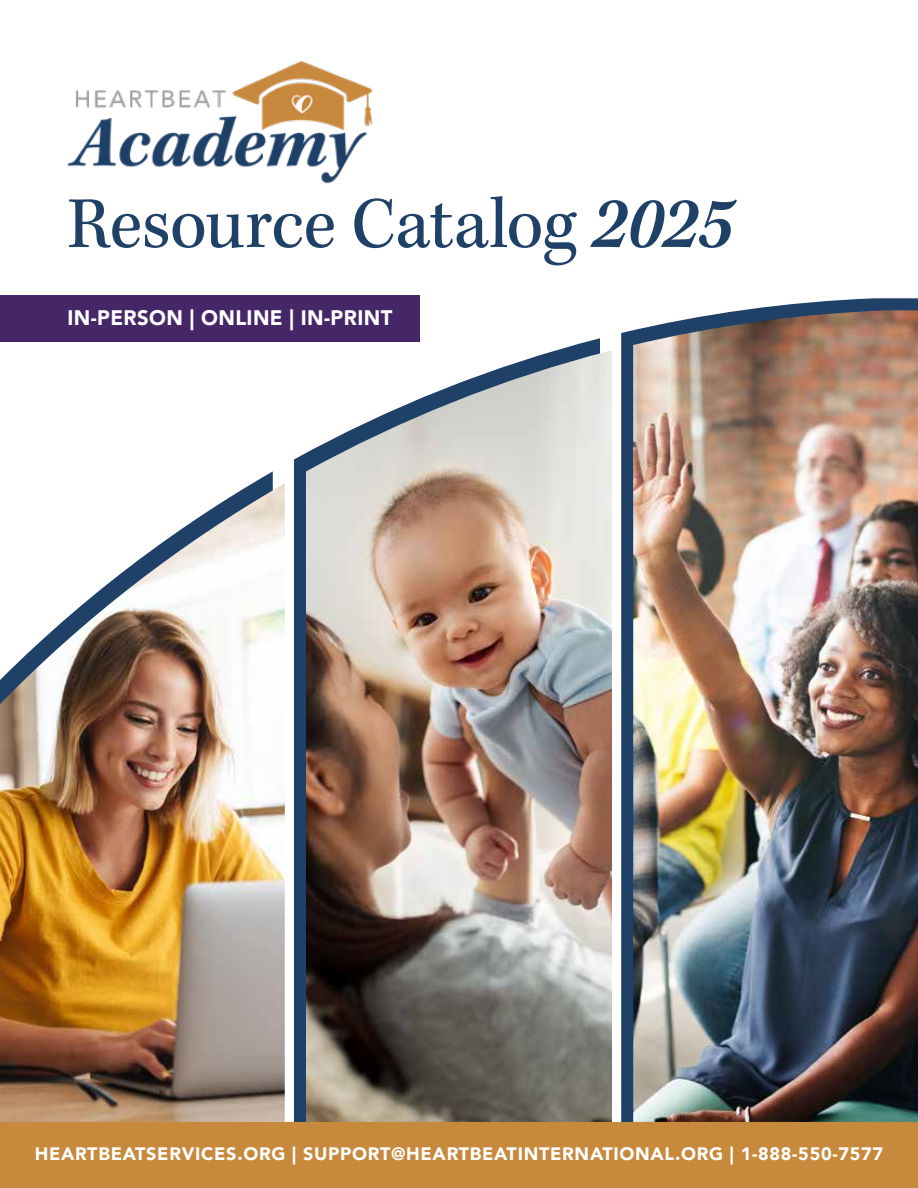
<style>
.page{position:relative;width:918px;height:1188px;background:#fff}
.page>*{position:absolute;margin:0;border:0;box-sizing:border-box;transform-origin:0 0}
.t1{font:75px "Kepler Std";letter-spacing:-.01em;color:#1f4168}
.t2{font:900 21px "Avenir";letter-spacing:.02em;color:#fff}
.t3{font:900 18px "Avenir";letter-spacing:.04em;color:#fff}
.s1{font-weight:600;font-style:italic}
</style>
<div class="page">
<div style="left:0;top:295px;width:420px;height:47px;background:#452667"></div>
<svg style="left:621px;top:298px;width:297px;height:824px;fill:#1f4168"></svg>
<svg style="left:294px;top:338px;width:306px;height:784px;fill:#1f4168"></svg>
<img style="left:633px;top:310px;width:285px;height:812px">
<img style="left:306px;top:351px;width:306px;height:771px">
<img style="left:0;top:483px;width:285px;height:639px">
<img style="left:67px;top:61px;width:306px;height:123px">
<div style="left:0;top:1122px;width:918px;height:66px;background:#c7893c"></div>
<h1 class="t1" style="left:68px;top:181px;width:667px">Resource Catalog <span class="s1">2025</span></h1>
<p class="t2" style="left:68px;top:300px;width:326px">IN-PERSON | ONLINE | IN-PRINT</p>
<p class="t3" style="left:35px;top:1139px;width:850px">HEARTBEATSERVICES.ORG | SUPPORT@HEARTBEATINTERNATIONAL.ORG | 1-888-550-7577</p>
</div>
